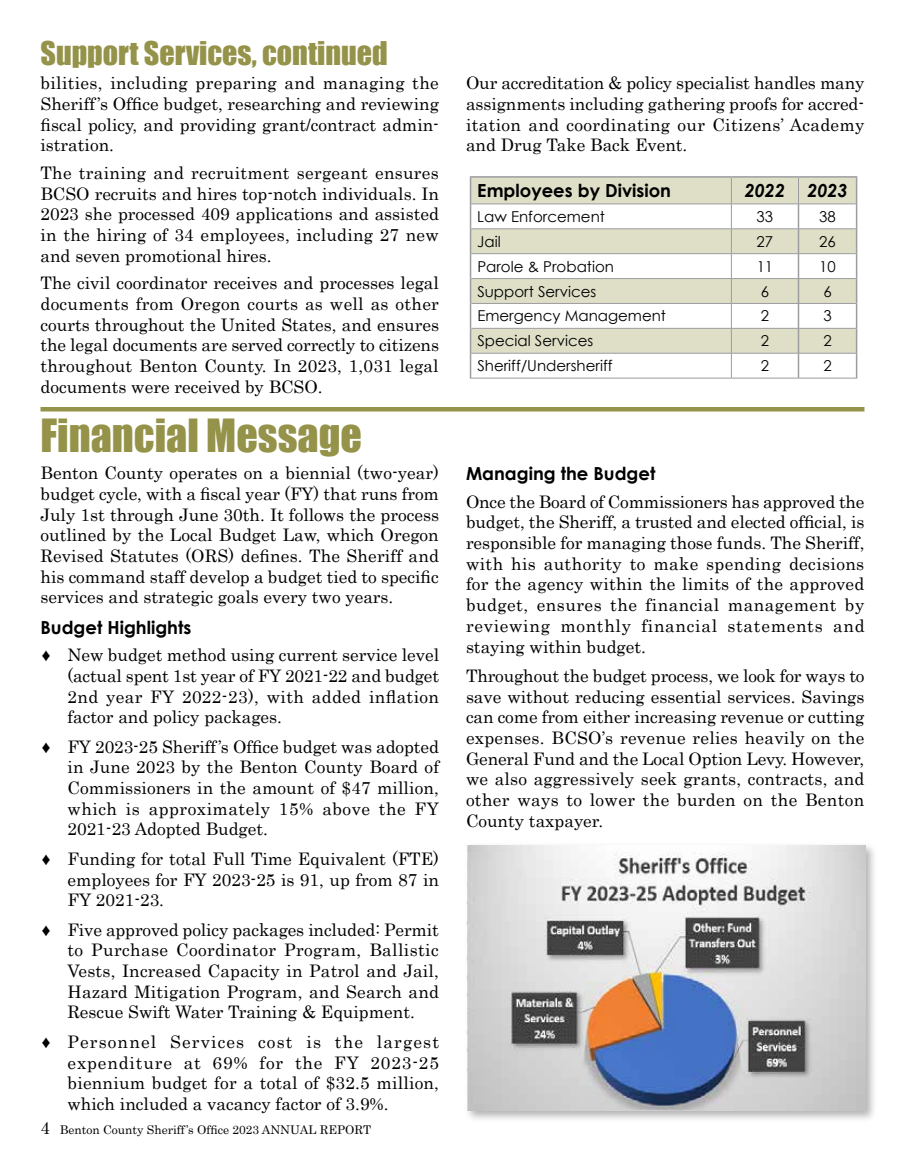
<style>
.page{position:relative;width:905px;height:1175px;background:#fff}
.page>*{position:absolute;margin:0;border:0;box-sizing:border-box;transform-origin:0 0}
.t1{font:42px "Impact";color:#959349}
.t2{font:30px "Impact";color:#959349}
.t3{font:700 18px "Century Gothic";color:#000}
.t4{font:italic 700 18px "Century Gothic";color:#000}
.t5{font:17.25px/20.7px "Century";color:#000;text-align:justify}
.t6{font:15px "Century Gothic";color:#000}
.t7{font:12px "Century";color:#000}
.s1{font-size:17.25px}
</style>
<div class="page">
<hr style="left:40px;top:407px;width:824px;height:4px;background:#959349">
<div style="left:464px;top:842px;width:413px;height:280px;background:#000;opacity:.3"></div>
<img style="left:466px;top:845px;width:399px;height:265px">
<svg style="left:471px;top:178px;width:384px;height:175px;fill:#dfdfc8"></svg>
<svg style="left:798px;top:178px;width:1px;height:26px"></svg>
<svg style="left:731px;top:178px;width:1px;height:200px"></svg>
<hr style="left:798px;top:204px;width:57px;height:1px;background:#9b9da0">
<hr style="left:798px;top:253px;width:57px;height:1px;background:#9b9da0">
<hr style="left:798px;top:303px;width:57px;height:1px;background:#9b9da0">
<hr style="left:798px;top:353px;width:57px;height:1px;background:#9b9da0">
<hr style="left:470px;top:176px;width:261px;height:2px;background:#9b9da0">
<hr style="left:731px;top:176px;width:67px;height:2px;background:#9b9da0">
<hr style="left:798px;top:176px;width:59px;height:2px;background:#9b9da0">
<hr style="left:855px;top:178px;width:2px;height:26px;background:#9b9da0">
<hr style="left:797px;top:204px;width:2px;height:25px;background:#9b9da0">
<hr style="left:855px;top:204px;width:2px;height:25px;background:#9b9da0">
<hr style="left:797px;top:229px;width:2px;height:24px;background:#9b9da0">
<hr style="left:855px;top:229px;width:2px;height:25px;background:#9b9da0">
<hr style="left:797px;top:254px;width:2px;height:24px;background:#9b9da0">
<hr style="left:855px;top:254px;width:2px;height:24px;background:#9b9da0">
<hr style="left:797px;top:279px;width:2px;height:24px;background:#9b9da0">
<hr style="left:855px;top:278px;width:2px;height:25px;background:#9b9da0">
<hr style="left:797px;top:304px;width:2px;height:24px;background:#9b9da0">
<hr style="left:855px;top:303px;width:2px;height:25px;background:#9b9da0">
<hr style="left:797px;top:328px;width:2px;height:25px;background:#9b9da0">
<hr style="left:855px;top:328px;width:2px;height:25px;background:#9b9da0">
<svg style="left:470px;top:178px;width:1px;height:200px"></svg>
<hr style="left:797px;top:353px;width:2px;height:25px;background:#9b9da0">
<hr style="left:855px;top:353px;width:2px;height:25px;background:#9b9da0">
<hr style="left:471px;top:204px;width:260px;height:1px;background:#9b9da0">
<hr style="left:731px;top:204px;width:67px;height:1px;background:#9b9da0">
<hr style="left:471px;top:228px;width:260px;height:1px;background:#9b9da0">
<hr style="left:731px;top:228px;width:67px;height:1px;background:#9b9da0">
<hr style="left:798px;top:228px;width:57px;height:1px;background:#9b9da0">
<hr style="left:471px;top:253px;width:260px;height:1px;background:#9b9da0">
<hr style="left:731px;top:253px;width:67px;height:1px;background:#9b9da0">
<hr style="left:471px;top:278px;width:260px;height:1px;background:#9b9da0">
<hr style="left:731px;top:278px;width:67px;height:1px;background:#9b9da0">
<hr style="left:798px;top:278px;width:57px;height:1px;background:#9b9da0">
<hr style="left:471px;top:303px;width:260px;height:1px;background:#9b9da0">
<hr style="left:731px;top:303px;width:67px;height:1px;background:#9b9da0">
<hr style="left:471px;top:328px;width:260px;height:1px;background:#9b9da0">
<hr style="left:731px;top:328px;width:67px;height:1px;background:#9b9da0">
<hr style="left:798px;top:328px;width:57px;height:1px;background:#9b9da0">
<hr style="left:471px;top:353px;width:260px;height:1px;background:#9b9da0">
<hr style="left:731px;top:353px;width:67px;height:1px;background:#9b9da0">
<hr style="left:470px;top:378px;width:261px;height:1px;background:#9b9da0">
<hr style="left:731px;top:378px;width:67px;height:1px;background:#9b9da0">
<hr style="left:798px;top:378px;width:59px;height:1px;background:#9b9da0">
<h2 class="t2" style="left:40px;top:30px;width:348px">Support Services, continued</h2>
<p class="t5" style="left:40px;top:71px;width:400px">bilities, including preparing and managing the Sheriff’s Office budget, researching and reviewing fiscal policy, and providing grant/contract admin&shy;istration.</p>
<p class="t5" style="left:40px;top:161px;width:400px">The training and recruitment sergeant ensures BCSO recruits and hires top-notch individuals. In 2023 she processed 409 applications and assisted in the hiring of 34 employees, including 27 new and seven promotional hires.</p>
<p class="t5" style="left:40px;top:271px;width:400px">The civil coordinator receives and processes legal documents from Oregon courts as well as other courts throughout the United States, and ensures the legal documents are served correctly to citizens throughout Benton County. In 2023, 1,031 legal documents were received by BCSO.</p>
<h1 class="t1" style="left:40px;top:402px;width:323px">Financial Message</h1>
<p class="t5" style="left:40px;top:461px;width:400px">Benton County operates on a biennial (two-year) budget cycle, with a fiscal year (FY) that runs from July 1st through June 30th. It follows the process outlined by the Local Budget Law, which Oregon Revised Statutes (ORS) defines. The Sheriff and his command staff develop a budget tied to specific services and strategic goals every two years.</p>
<p class="t3" style="left:40px;top:613px;width:152px">Budget Highlights</p>
<p class="t5" style="left:68px;top:643px;width:373px;text-indent:-27px">♦ New budget method using current service level (actual spent 1st year of FY 2021-22 and budget 2nd year FY 2022-23), with added inflation factor and policy packages.</p>
<p class="t5" style="left:68px;top:734px;width:373px;text-indent:-27px">♦ FY 2023-25 Sheriff’s Office budget was adopted in June 2023 by the Benton County Board of Commissioners in the amount of $47 million, which is approximately 15% above the FY 2021-23 Adopted Budget.</p>
<p class="t5" style="left:68px;top:846px;width:373px;text-indent:-27px">♦ Funding for total Full Time Equivalent (FTE) employees for FY 2023-25 is 91, up from 87 in FY 2021-23.</p>
<p class="t5" style="left:68px;top:917px;width:373px;text-indent:-27px">♦ Five approved policy packages included: Permit to Purchase Coordinator Program, Ballistic Vests, Increased Capacity in Patrol and Jail, Hazard Mitigation Program, and Search and Rescue Swift Water Training &amp; Equipment.</p>
<p class="t5" style="left:68px;top:1029px;width:373px;text-indent:-27px">♦ Personnel Services cost is the largest expenditure at 69% for the FY 2023-25 biennium budget for a total of $32.5 million, which included a vacancy factor of 3.9%.</p>
<p class="t7" style="left:40px;top:1119px;width:332px"><span class="s1">4</span> Benton County Sheriff’s Office 2023 ANNUAL REPORT</p>
<p class="t5" style="left:466px;top:71px;width:400px">Our accreditation &amp; policy specialist handles many assignments including gathering proofs for accred&shy;itation and coordinating our Citizens’ Academy and Drug Take Back Event.</p>
<p class="t3" style="left:477px;top:177px;width:195px">Employees by Division</p>
<p class="t4" style="left:744px;top:177px;width:104px">2022 2023</p>
<p class="t6" style="left:477px;top:206px;width:129px">Law Enforcement</p>
<p class="t6" style="left:756px;top:206px;width:18px">33</p>
<p class="t6" style="left:819px;top:206px;width:18px">38</p>
<p class="t6" style="left:477px;top:231px;width:25px">Jail</p>
<p class="t6" style="left:756px;top:231px;width:18px">27</p>
<p class="t6" style="left:819px;top:231px;width:18px">26</p>
<p class="t6" style="left:477px;top:256px;width:138px">Parole &amp; Probation</p>
<p class="t6" style="left:756px;top:256px;width:18px">11</p>
<p class="t6" style="left:819px;top:256px;width:18px">10</p>
<p class="t6" style="left:477px;top:281px;width:120px">Support Services</p>
<p class="t6" style="left:760px;top:281px;width:10px">6</p>
<p class="t6" style="left:823px;top:281px;width:10px">6</p>
<p class="t6" style="left:477px;top:305px;width:190px">Emergency Management</p>
<p class="t6" style="left:760px;top:305px;width:10px">2</p>
<p class="t6" style="left:823px;top:305px;width:10px">3</p>
<p class="t6" style="left:477px;top:330px;width:117px">Special Services</p>
<p class="t6" style="left:760px;top:330px;width:10px">2</p>
<p class="t6" style="left:823px;top:330px;width:10px">2</p>
<p class="t6" style="left:477px;top:355px;width:137px">Sheriff/Undersheriff</p>
<p class="t6" style="left:760px;top:355px;width:10px">2</p>
<p class="t6" style="left:823px;top:355px;width:10px">2</p>
<p class="t3" style="left:466px;top:460px;width:191px">Managing the Budget</p>
<p class="t5" style="left:466px;top:489px;width:400px">Once the Board of Commissioners has approved the budget, the Sheriff, a trusted and elected official, is responsible for managing those funds. The Sheriff, with his authority to make spending decisions for the agency within the limits of the approved budget, ensures the financial management by reviewing monthly financial statements and staying within budget.</p>
<p class="t5" style="left:466px;top:664px;width:400px">Throughout the budget process, we look for ways to save without reducing essential services. Savings can come from either increasing revenue or cutting expenses. BCSO’s revenue relies heavily on the General Fund and the Local Option Levy. However, we also aggressively seek grants, contracts, and other ways to lower the burden on the Benton County taxpayer.</p>
</div>
